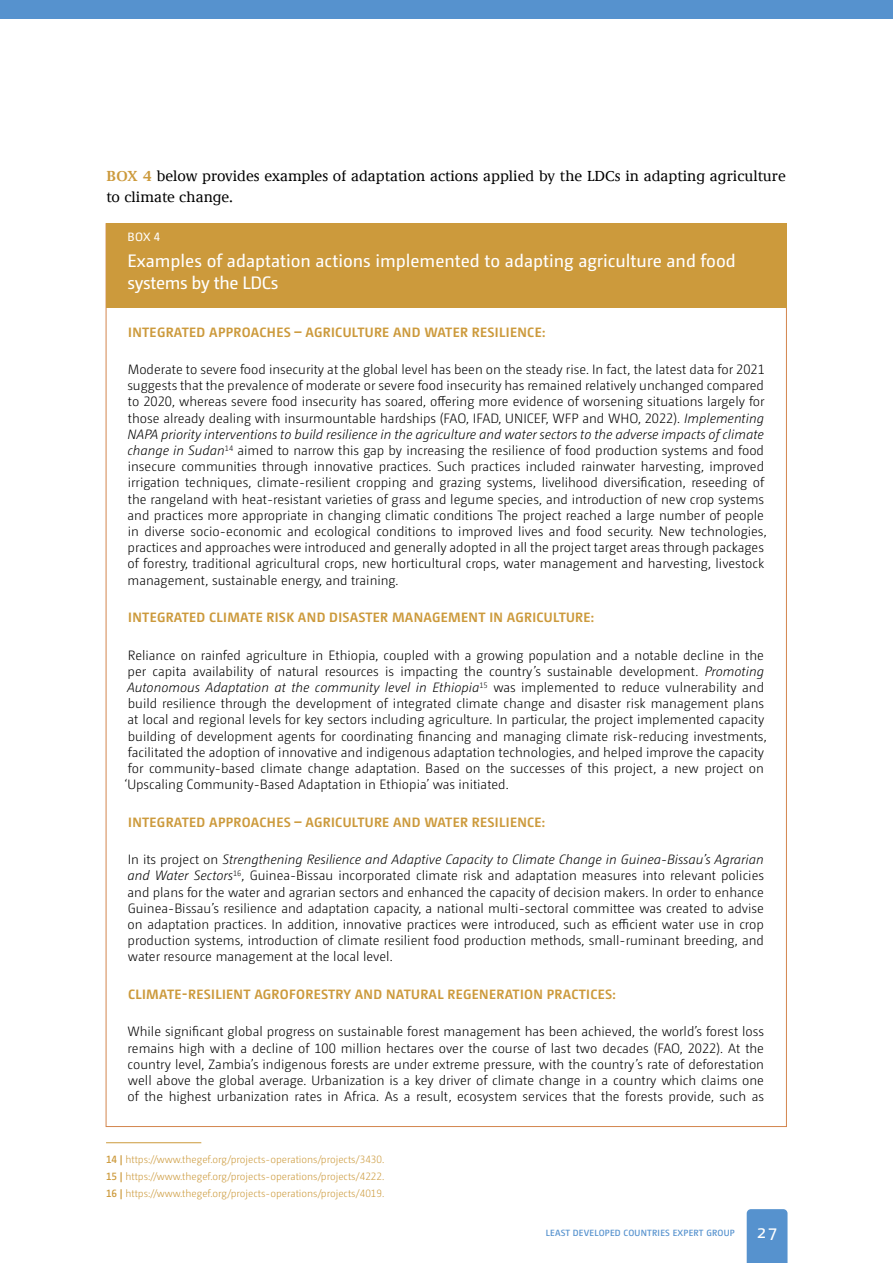
<style>
.page{position:relative;width:893px;height:1263px;background:#fff}
.page>*{position:absolute;margin:0;border:0;box-sizing:border-box;transform-origin:0 0}
.t1{font:18px/21.6px "Camingo Dos Pro";color:#fff}
.t2{font:500 15px/21.3px "Demos LT";color:#000}
.t3{font:300 13.5px/16.2px "Camingo Dos Pro";color:#000}
.t4{font:700 13.5px "Camingo Dos Pro";letter-spacing:.025em;color:#cc9a3c}
.t5{font:12px "Camingo Dos Pro";color:#fff}
.t6{font:300 10.5px/16.8px "Camingo Dos Pro";color:#cc9a3c;text-align:justify}
.t7{font:600 9px "Camingo Dos Pro";letter-spacing:.025em;color:#5692ce}
.s1{font-weight:600;color:#cc9a3c}
.s2{font-style:italic}
.s3{font-weight:600}
.s4{font-weight:400;font-size:18px;color:#fff}
</style>
<div class="page">
<div style="left:747px;top:1209px;width:40px;height:54px;background:#5692ce"></div>
<div style="left:0;top:0;width:893px;height:19px;background:#5692ce"></div>
<div style="left:106px;top:224px;width:680px;height:84px;background:#cc9a3c"></div>
<hr style="left:106px;top:1142px;width:95px;height:1px;background:#cc9a3c">
<p class="t2" style="left:106px;top:166px;width:681px"><span class="s1">BOX 4</span> below provides examples of adaptation actions applied by the LDCs in adapting agriculture to climate change.</p>
<p class="t5" style="left:128px;top:230px;width:34px">BOX 4</p>
<h1 class="t1" style="left:128px;top:250px;width:610px">Examples of adaptation actions implemented to adapting agriculture and food systems by the LDCs</h1>
<p class="t4" style="left:128px;top:324px;width:418px">INTEGRATED APPROACHES – AGRICULTURE AND WATER RESILIENCE:</p>
<p class="t3" style="left:127px;top:361px;width:641px">Moderate to severe food insecurity at the global level has been on the steady rise. In fact, the latest data for 2021 suggests that the prevalence of moderate or severe food insecurity has remained relatively unchanged compared to 2020, whereas severe food insecurity has soared, offering more evidence of worsening situations largely for those already dealing with insurmountable hardships (FAO, IFAD, UNICEF, WFP and WHO, 2022). <span class="s2">Implementing NAPA priority interventions to build resilience in the agriculture and water sectors to the adverse impacts of climate change in Sudan</span><sup>14</sup> aimed to narrow this gap by increasing the resilience of food production systems and food insecure communities through innovative practices. Such practices included rainwater harvesting, improved irrigation techniques, climate-resilient cropping and grazing systems, livelihood diversification, reseeding of the rangeland with heat-resistant varieties of grass and legume species, and introduction of new crop systems and practices more appropriate in changing climatic conditions The project reached a large number of people in diverse socio-economic and ecological conditions to improved lives and food security. New technologies, practices and approaches were introduced and generally adopted in all the project target areas through packages of forestry, traditional agricultural crops, new horticultural crops, water management and harvesting, livestock management, sustainable energy, and training.</p>
<p class="t4" style="left:128px;top:609px;width:467px">INTEGRATED CLIMATE RISK AND DISASTER MANAGEMENT IN AGRICULTURE:</p>
<p class="t3" style="left:125px;top:647px;width:644px">Reliance on rainfed agriculture in Ethiopia, coupled with a growing population and a notable decline in the per capita availability of natural resources is impacting the country’s sustainable development. <span class="s2">Promoting Autonomous Adaptation at the community level in Ethiopia</span><sup>15</sup> was implemented to reduce vulnerability and build resilience through the development of integrated climate change and disaster risk management plans at local and regional levels for key sectors including agriculture. In particular, the project implemented capacity building of development agents for coordinating financing and managing climate risk-reducing investments, facilitated the adoption of innovative and indigenous adaptation technologies, and helped improve the capacity for community-based climate change adaptation. Based on the successes of this project, a new project on ‘Upscaling Community-Based Adaptation in Ethiopia’ was initiated.</p>
<p class="t4" style="left:128px;top:814px;width:418px">INTEGRATED APPROACHES – AGRICULTURE AND WATER RESILIENCE:</p>
<p class="t3" style="left:127px;top:851px;width:638px;text-align:justify">In its project on <span class="s2">Strengthening Resilience and Adaptive Capacity to Climate Change in Guinea-Bissau’s Agrarian and Water Sectors</span><sup>16</sup>, Guinea-Bissau incorporated climate risk and adaptation measures into relevant policies and plans for the water and agrarian sectors and enhanced the capacity of decision makers. In order to enhance Guinea-Bissau’s resilience and adaptation capacity, a national multi-sectoral committee was created to advise on adaptation practices. In addition, innovative practices were introduced, such as efficient water use in crop production systems, introduction of climate resilient food production methods, small-ruminant breeding, and water resource management at the local level.</p>
<p class="t4" style="left:128px;top:986px;width:489px">CLIMATE-RESILIENT AGROFORESTRY AND NATURAL REGENERATION PRACTICES:</p>
<p class="t3" style="left:128px;top:1023px;width:638px;text-align:justify">While significant global progress on sustainable forest management has been achieved, the world’s forest loss remains high with a decline of 100 million hectares over the course of last two decades (FAO, 2022). At the country level, Zambia’s indigenous forests are under extreme pressure, with the country’s rate of deforestation well above the global average. Urbanization is a key driver of climate change in a country which claims one of the highest urbanization rates in Africa. As a result, ecosystem services that the forests provide, such as</p>
<p class="t6" style="left:106px;top:1151px;width:280px"><span class="s3">14 |</span> https://www.thegef.org/projects-operations/projects/3430.<br><span class="s3">15 |</span> https://www.thegef.org/projects-operations/projects/4222.<br><span class="s3">16 |</span> https://www.thegef.org/projects-operations/projects/4019.</p>
<p class="t7" style="left:546px;top:1227px;width:233px">LEAST DEVELOPED COUNTRIES EXPERT GROUP <span class="s4">27</span></p>
</div>
